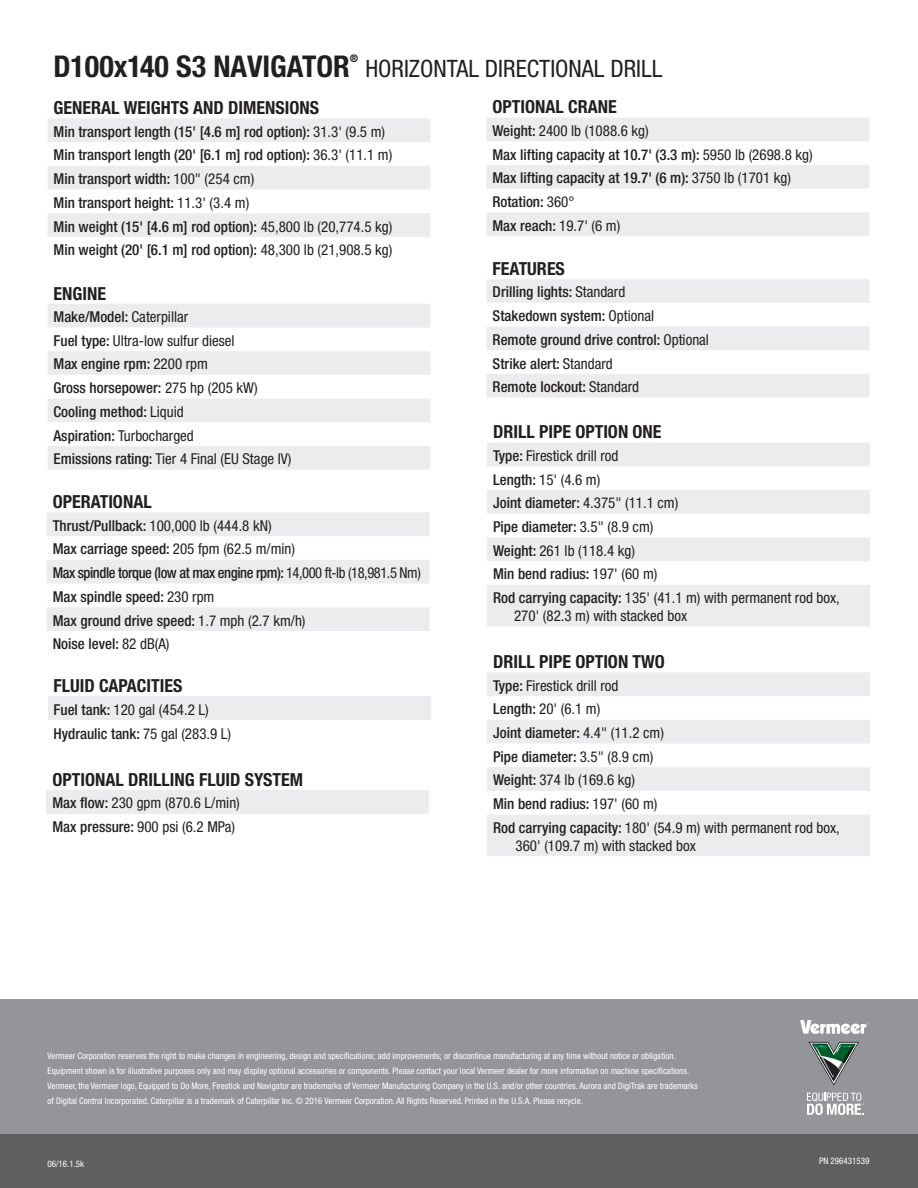
<style>
.page{position:relative;width:918px;height:1188px;background:#fff}
.page>*{position:absolute;margin:0;border:0;box-sizing:border-box;transform-origin:0 0}
.t1{font:700 condensed 30px "Helvetica Neue";color:#231f20}
.t2{font:condensed 24px "Helvetica Neue";color:#231f20}
.t3{font:700 condensed 18px "Helvetica Neue";color:#231f20}
.t4{font:500 condensed 15px "Helvetica Neue";color:#231f20}
.t5{font:condensed 15px/18px "Helvetica Neue";color:#231f20}
.t6{font:500 condensed 15px "Helvetica Neue";letter-spacing:-.03em;color:#231f20}
.t7{font:700 condensed 10.5px "Helvetica Neue";color:#231f20}
.t8{font:condensed 9px/15px "Helvetica Neue";color:#fff}
.s1{font-weight:400}
.s2{font-weight:500}
</style>
<div class="page">
<svg style="left:48px;top:118px;width:382px;height:119px;fill:#ececee"></svg>
<svg style="left:48px;top:304px;width:382px;height:166px;fill:#ececee"></svg>
<svg style="left:486px;top:118px;width:383px;height:118px;fill:#ececee"></svg>
<svg style="left:487px;top:279px;width:383px;height:119px;fill:#ececee"></svg>
<div style="left:46px;top:790px;width:383px;height:23px;background:#ececee"></div>
<svg style="left:47px;top:512px;width:383px;height:119px;fill:#ececee"></svg>
<div style="left:48px;top:697px;width:382px;height:23px;background:#ececee"></div>
<svg style="left:487px;top:443px;width:383px;height:183px;fill:#ececee"></svg>
<svg style="left:487px;top:672px;width:383px;height:184px;fill:#ececee"></svg>
<div style="left:0;top:999px;width:918px;height:151px;background:#939598"></div>
<svg style="left:800px;top:1020px;width:68px;height:14px"></svg>
<svg style="left:807px;top:1092px;width:57px;height:23px"></svg>
<svg style="left:809px;top:1042px;width:50px;height:44px"></svg>
<div style="left:0;top:1134px;width:918px;height:54px;background:#5f5f62"></div>
<p class="t1" style="left:53px;top:48px;width:298px">D100x140 S3 NAVIGATOR</p>
<p class="t7" style="left:350px;top:52px;width:10px">®</p>
<p class="t2" style="left:365px;top:55px;width:298px">HORIZONTAL DIRECTIONAL DRILL</p>
<p class="t3" style="left:54px;top:97px;width:267px">GENERAL WEIGHTS AND DIMENSIONS</p>
<p class="t4" style="left:54px;top:122px;width:333px">Min transport length (15' [4.6 m] rod option): <span class="s1">31.3' (9.5 m)</span></p>
<p class="t4" style="left:54px;top:146px;width:340px">Min transport length (20' [6.1 m] rod option): <span class="s1">36.3' (11.1 m)</span></p>
<p class="t4" style="left:54px;top:170px;width:202px">Min transport width: <span class="s1">100" (254 cm)</span></p>
<p class="t4" style="left:54px;top:194px;width:197px">Min transport height: <span class="s1">11.3' (3.4 m)</span></p>
<p class="t4" style="left:54px;top:217px;width:340px">Min weight (15' [4.6 m] rod option): <span class="s1">45,800 lb (20,774.5 kg)</span></p>
<p class="t4" style="left:54px;top:241px;width:340px">Min weight (20' [6.1 m] rod option): <span class="s1">48,300 lb (21,908.5 kg)</span></p>
<p class="t3" style="left:54px;top:282px;width:54px">ENGINE</p>
<p class="t4" style="left:54px;top:308px;width:136px">Make/Model: <span class="s1">Caterpillar</span></p>
<p class="t5" style="left:54px;top:331px;width:183px"><span class="s2">Fuel type:</span> Ultra-low sulfur diesel</p>
<p class="t4" style="left:54px;top:355px;width:156px">Max engine rpm: <span class="s1">2200 rpm</span></p>
<p class="t4" style="left:54px;top:379px;width:206px">Gross horsepower: <span class="s1">275 hp (205 kW)</span></p>
<p class="t4" style="left:54px;top:403px;width:132px">Cooling method: <span class="s1">Liquid</span></p>
<p class="t5" style="left:54px;top:426px;width:142px"><span class="s2">Aspiration:</span> Turbocharged</p>
<p class="t5" style="left:54px;top:450px;width:239px"><span class="s2">Emissions rating:</span> Tier 4 Final (EU Stage IV)</p>
<p class="t3" style="left:53px;top:491px;width:100px">OPERATIONAL</p>
<p class="t5" style="left:53px;top:516px;width:221px"><span class="s2">Thrust/Pullback:</span> 100,000 lb (444.8 kN)</p>
<p class="t4" style="left:53px;top:540px;width:244px">Max carriage speed: <span class="s1">205 fpm (62.5 m/min)</span></p>
<p class="t6" style="left:53px;top:564px;width:370px">Max spindle torque (low at max engine rpm): <span class="s1">14,000 ft-lb (18,981.5 Nm)</span></p>
<p class="t4" style="left:53px;top:588px;width:163px">Max spindle speed: <span class="s1">230 rpm</span></p>
<p class="t4" style="left:53px;top:611px;width:254px">Max ground drive speed: <span class="s1">1.7 mph (2.7 km/h)</span></p>
<p class="t4" style="left:53px;top:635px;width:118px">Noise level: <span class="s1">82 dB(A)</span></p>
<p class="t3" style="left:54px;top:675px;width:130px">FLUID CAPACITIES</p>
<p class="t5" style="left:54px;top:700px;width:157px"><span class="s2">Fuel tank:</span> 120 gal (454.2 L)</p>
<p class="t4" style="left:54px;top:724px;width:179px">Hydraulic tank: <span class="s1">75 gal (283.9 L)</span></p>
<p class="t3" style="left:52px;top:768px;width:252px">OPTIONAL DRILLING FLUID SYSTEM</p>
<p class="t5" style="left:52px;top:794px;width:189px"><span class="s2">Max flow:</span> 230 gpm (870.6 L/min)</p>
<p class="t5" style="left:52px;top:817px;width:184px"><span class="s2">Max pressure:</span> 900 psi (6.2 MPa)</p>
<p class="t3" style="left:492px;top:96px;width:126px">OPTIONAL CRANE</p>
<p class="t5" style="left:492px;top:121px;width:158px"><span class="s2">Weight:</span> 2400 lb (1088.6 kg)</p>
<p class="t4" style="left:492px;top:145px;width:322px">Max lifting capacity at 10.7' (3.3 m): <span class="s1">5950 lb (2698.8 kg)</span></p>
<p class="t4" style="left:492px;top:169px;width:300px">Max lifting capacity at 19.7' (6 m): <span class="s1">3750 lb (1701 kg)</span></p>
<p class="t4" style="left:492px;top:193px;width:84px">Rotation: <span class="s1">360°</span></p>
<p class="t4" style="left:492px;top:216px;width:129px">Max reach: <span class="s1">19.7' (6 m)</span></p>
<p class="t3" style="left:493px;top:258px;width:74px">FEATURES</p>
<p class="t4" style="left:493px;top:283px;width:134px">Drilling lights: <span class="s1">Standard</span></p>
<p class="t4" style="left:493px;top:307px;width:163px">Stakedown system: <span class="s1">Optional</span></p>
<p class="t4" style="left:493px;top:331px;width:218px">Remote ground drive control: <span class="s1">Optional</span></p>
<p class="t4" style="left:493px;top:354px;width:122px">Strike alert: <span class="s1">Standard</span></p>
<p class="t4" style="left:493px;top:378px;width:148px">Remote lockout: <span class="s1">Standard</span></p>
<p class="t3" style="left:493px;top:421px;width:170px">DRILL PIPE OPTION ONE</p>
<p class="t5" style="left:493px;top:447px;width:127px"><span class="s2">Type:</span> Firestick drill rod</p>
<p class="t5" style="left:493px;top:470px;width:109px"><span class="s2">Length:</span> 15' (4.6 m)</p>
<p class="t4" style="left:493px;top:494px;width:187px">Joint diameter: <span class="s1">4.375" (11.1 cm)</span></p>
<p class="t4" style="left:493px;top:518px;width:162px">Pipe diameter: <span class="s1">3.5" (8.9 cm)</span></p>
<p class="t5" style="left:493px;top:541px;width:144px"><span class="s2">Weight:</span> 261 lb (118.4 kg)</p>
<p class="t4" style="left:493px;top:565px;width:166px">Min bend radius: <span class="s1">197' (60 m)</span></p>
<p class="t5" style="left:514px;top:589px;width:327px;text-indent:-21px"><span class="s2">Rod carrying capacity:</span> 135' (41.1 m) with permanent rod box,<br>270' (82.3 m) with stacked box</p>
<p class="t3" style="left:493px;top:651px;width:173px">DRILL PIPE OPTION TWO</p>
<p class="t5" style="left:493px;top:676px;width:127px"><span class="s2">Type:</span> Firestick drill rod</p>
<p class="t5" style="left:493px;top:700px;width:109px"><span class="s2">Length:</span> 20' (6.1 m)</p>
<p class="t4" style="left:493px;top:724px;width:172px">Joint diameter: <span class="s1">4.4" (11.2 cm)</span></p>
<p class="t4" style="left:493px;top:747px;width:162px">Pipe diameter: <span class="s1">3.5" (8.9 cm)</span></p>
<p class="t5" style="left:493px;top:771px;width:144px"><span class="s2">Weight:</span> 374 lb (169.6 kg)</p>
<p class="t4" style="left:493px;top:795px;width:166px">Min bend radius: <span class="s1">197' (60 m)</span></p>
<p class="t5" style="left:516px;top:818px;width:326px;text-indent:-22px"><span class="s2">Rod carrying capacity:</span> 180' (54.9 m) with permanent rod box,<br>360' (109.7 m) with stacked box</p>
<p class="t8" style="left:48px;top:1049px;width:652px">Vermeer Corporation reserves the right to make changes in engineering, design and specifications; add improvements; or discontinue manufacturing at any time without notice or obligation.<br>Equipment shown is for illustrative purposes only and may display optional accessories or components. Please contact your local Vermeer dealer for more information on machine specifications.<br>Vermeer, the Vermeer logo, Equipped to Do More, Firestick and Navigator are trademarks of Vermeer Manufacturing Company in the U.S. and/or other countries. Aurora and DigiTrak are trademarks of Digital Control Incorporated. Caterpillar is a trademark of Caterpillar Inc. © 2016 Vermeer Corporation. All Rights Reserved. Printed in the U.S.A. Please recycle.</p>
<p class="t8" style="left:48px;top:1156px;width:38px">06/16.1.5k</p>
<p class="t8" style="left:819px;top:1154px;width:52px">PN 296431539</p>
</div>
